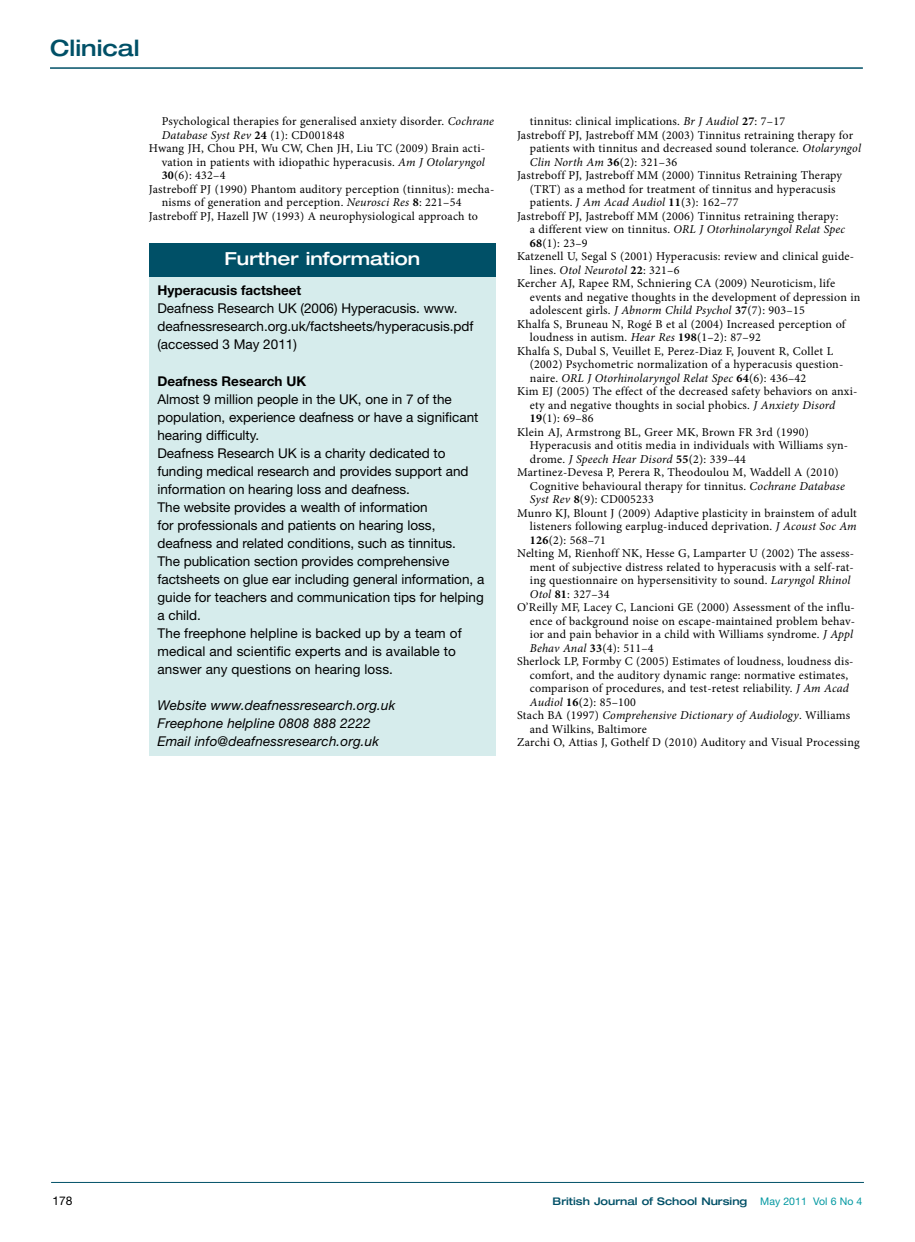
<style>
.page{position:relative;width:915px;height:1242px;background:#fff}
.page>*{position:absolute;margin:0;border:0;box-sizing:border-box;transform-origin:0 0}
.t1{font:500 expanded 22.5px "Helvetica Neue LT Std";color:#005067}
.t2{font:500 expanded 18px "Helvetica Neue LT Std";color:#fff}
.t3{font:13.5px/18px "Helvetica Neue LT Std";color:#000}
.t4{font:italic 13.5px/18px "Helvetica Neue LT Std";letter-spacing:.01em;color:#000}
.t5{font:700 13.5px "Helvetica Neue LT Std";color:#000}
.t6{font:12px "Minion Pro";letter-spacing:.02em;color:#000}
.t7{font:italic 12px "Minion Pro";letter-spacing:.01em;color:#000}
.t8{font:12px "Helvetica Neue LT Std";color:#000}
.t9{font:500 expanded 10.5px "Helvetica Neue LT Std";color:#005067}
.s1{font-style:italic}
.s2{font-weight:700;font-style:normal}
.s3{font-style:normal}
.s4{font-weight:700}
.s5{font-weight:400;font-stretch:normal;color:#0098a1}
</style>
<div class="page">
<hr style="left:51px;top:1182px;width:812px;height:1px;background:#005067">
<hr style="left:50px;top:67px;width:812px;height:2px;background:#005067">
<div style="left:149px;top:277px;width:346px;height:479px;background:#d6ecec"></div>
<div style="left:149px;top:243px;width:346px;height:34px;background:#005067"></div>
<h1 class="t1" style="left:50px;top:34px;width:91px">Clinical</h1>
<p class="t6" style="left:162px;top:113px;width:334px">Psychological therapies for generalised anxiety disorder. <span class="s1">Cochrane</span></p>
<p class="t7" style="left:162px;top:127px;width:184px">Database Syst Rev <span class="s2">24</span> <span class="s3">(1): CD001848</span></p>
<p class="t6" style="left:149px;top:140px;width:337px">Hwang JH, Chou PH, Wu CW, Chen JH, Liu TC (2009) Brain acti-</p>
<p class="t6" style="left:162px;top:154px;width:324px">vation in patients with idiopathic hyperacusis. <span class="s1">Am J Otolaryngol</span></p>
<p class="t6" style="left:162px;top:167px;width:65px"><span class="s4">30</span>(6): 432–4</p>
<p class="t6" style="left:149px;top:181px;width:347px">Jastreboff PJ (1990) Phantom auditory perception (tinnitus): mecha-</p>
<p class="t6" style="left:162px;top:194px;width:301px">nisms of generation and perception. <span class="s1">Neurosci Res</span> <span class="s4">8</span>: 221–54</p>
<p class="t6" style="left:149px;top:208px;width:330px">Jastreboff PJ, Hazell JW (1993) A neurophysiological approach to</p>
<h2 class="t2" style="left:224px;top:247px;width:197px">Further information</h2>
<p class="t5" style="left:157px;top:282px;width:145px">Hyperacusis factsheet</p>
<p class="t3" style="left:157px;top:299px;width:317px">Deafness Research UK (2006) Hyperacusis. www. deafnessresearch.org.uk/factsheets/hyperacusis.pdf (accessed 3 May 2011)</p>
<p class="t5" style="left:157px;top:372px;width:150px">Deafness Research UK</p>
<p class="t3" style="left:157px;top:389px;width:328px">Almost 9 million people in the UK, one in 7 of the population, experience deafness or have a significant hearing difficulty.<br>Deafness Research UK is a charity dedicated to funding medical research and provides support and information on hearing loss and deafness.<br>The website provides a wealth of information<br>for professionals and patients on hearing loss, deafness and related conditions, such as tinnitus.<br>The publication section provides comprehensive factsheets on glue ear including general information, a guide for teachers and communication tips for helping a child.<br>The freephone helpline is backed up by a team of medical and scientific experts and is available to answer any questions on hearing loss.</p>
<p class="t4" style="left:157px;top:695px;width:239px">Website www.deafnessresearch.org.uk<br>Freephone helpline 0808 888 2222<br>Email info@deafnessresearch.org.uk</p>
<p class="t6" style="left:529px;top:113px;width:257px">tinnitus: clinical implications. <span class="s1">Br J Audiol</span> <span class="s4">27</span>: 7–17</p>
<p class="t6" style="left:517px;top:127px;width:337px">Jastreboff PJ, Jastreboff MM (2003) Tinnitus retraining therapy for</p>
<p class="t6" style="left:529px;top:140px;width:332px">patients with tinnitus and decreased sound tolerance. <span class="s1">Otolaryngol</span></p>
<p class="t7" style="left:529px;top:154px;width:149px">Clin North Am <span class="s2">36</span><span class="s3">(2): 321–36</span></p>
<p class="t6" style="left:517px;top:167px;width:326px">Jastreboff PJ, Jastreboff MM (2000) Tinnitus Retraining Therapy</p>
<p class="t6" style="left:529px;top:181px;width:307px">(TRT) as a method for treatment of tinnitus and hyperacusis</p>
<p class="t6" style="left:529px;top:194px;width:210px">patients. <span class="s1">J Am Acad Audiol</span> <span class="s4">11</span>(3): 162–77</p>
<p class="t6" style="left:517px;top:208px;width:323px">Jastreboff PJ, Jastreboff MM (2006) Tinnitus retraining therapy:</p>
<p class="t7" style="left:529px;top:221px;width:316px"><span class="s3">a different view on tinnitus.</span> ORL J Otorhinolaryngol Relat Spec</p>
<p class="t6" style="left:529px;top:235px;width:59px"><span class="s4">68</span>(1): 23–9</p>
<p class="t6" style="left:517px;top:248px;width:338px">Katzenell U, Segal S (2001) Hyperacusis: review and clinical guide-</p>
<p class="t6" style="left:529px;top:262px;width:151px">lines. <span class="s1">Otol Neurotol</span> <span class="s4">22</span>: 321–6</p>
<p class="t6" style="left:517px;top:275px;width:319px">Kercher AJ, Rapee RM, Schniering CA (2009) Neuroticism, life</p>
<p class="t6" style="left:529px;top:289px;width:332px">events and negative thoughts in the development of depression in</p>
<p class="t6" style="left:529px;top:302px;width:276px">adolescent girls. <span class="s1">J Abnorm Child Psychol</span> <span class="s4">37</span>(7): 903–15</p>
<p class="t6" style="left:517px;top:316px;width:329px">Khalfa S, Bruneau N, Rogé B et al (2004) Increased perception of</p>
<p class="t6" style="left:529px;top:329px;width:232px">loudness in autism. <span class="s1">Hear Res</span> <span class="s4">198</span>(1–2): 87–92</p>
<p class="t6" style="left:517px;top:343px;width:317px">Khalfa S, Dubal S, Veuillet E, Perez-Diaz F, Jouvent R, Collet L</p>
<p class="t6" style="left:529px;top:356px;width:315px">(2002) Psychometric normalization of a hyperacusis question-</p>
<p class="t7" style="left:529px;top:370px;width:278px"><span class="s3">naire.</span> ORL J Otorhinolaryngol Relat Spec <span class="s2">64</span><span class="s3">(6): 436–42</span></p>
<p class="t6" style="left:517px;top:383px;width:342px">Kim EJ (2005) The effect of the decreased safety behaviors on anxi-</p>
<p class="t6" style="left:529px;top:397px;width:307px">ety and negative thoughts in social phobics. <span class="s1">J Anxiety Disord</span></p>
<p class="t6" style="left:529px;top:410px;width:65px"><span class="s4">19</span>(1): 69–86</p>
<p class="t6" style="left:517px;top:424px;width:293px">Klein AJ, Armstrong BL, Greer MK, Brown FR 3rd (1990)</p>
<p class="t6" style="left:529px;top:437px;width:320px">Hyperacusis and otitis media in individuals with Williams syn-</p>
<p class="t7" style="left:529px;top:451px;width:217px"><span class="s3">drome.</span> J Speech Hear Disord <span class="s2">55</span><span class="s3">(2): 339–44</span></p>
<p class="t6" style="left:517px;top:464px;width:323px">Martinez-Devesa P, Perera R, Theodoulou M, Waddell A (2010)</p>
<p class="t6" style="left:529px;top:478px;width:316px">Cognitive behavioural therapy for tinnitus. <span class="s1">Cochrane Database</span></p>
<p class="t6" style="left:529px;top:491px;width:126px"><span class="s1">Syst Rev</span> <span class="s4">8</span>(9): CD005233</p>
<p class="t6" style="left:517px;top:505px;width:341px">Munro KJ, Blount J (2009) Adaptive plasticity in brainstem of adult</p>
<p class="t6" style="left:529px;top:518px;width:328px">listeners following earplug-induced deprivation. <span class="s1">J Acoust Soc Am</span></p>
<p class="t6" style="left:529px;top:532px;width:77px"><span class="s4">126</span>(2): 568–71</p>
<p class="t6" style="left:517px;top:545px;width:338px">Nelting M, Rienhoff NK, Hesse G, Lamparter U (2002) The assess-</p>
<p class="t6" style="left:529px;top:559px;width:325px">ment of subjective distress related to hyperacusis with a self-rat-</p>
<p class="t6" style="left:529px;top:572px;width:322px">ing questionnaire on hypersensitivity to sound. <span class="s1">Laryngol Rhinol</span></p>
<p class="t6" style="left:529px;top:586px;width:81px"><span class="s1">Otol</span> <span class="s4">81</span>: 327–34</p>
<p class="t6" style="left:517px;top:599px;width:339px">O’Reilly MF, Lacey C, Lancioni GE (2000) Assessment of the influ-</p>
<p class="t6" style="left:529px;top:613px;width:326px">ence of background noise on escape-maintained problem behav-</p>
<p class="t6" style="left:529px;top:626px;width:324px">ior and pain behavior in a child with Williams syndrome. <span class="s1">J Appl</span></p>
<p class="t7" style="left:529px;top:640px;width:125px">Behav Anal <span class="s2">33</span><span class="s3">(4): 511–4</span></p>
<p class="t6" style="left:517px;top:653px;width:338px">Sherlock LP, Formby C (2005) Estimates of loudness, loudness dis-</p>
<p class="t6" style="left:529px;top:667px;width:319px">comfort, and the auditory dynamic range: normative estimates,</p>
<p class="t6" style="left:529px;top:680px;width:320px">comparison of procedures, and test-retest reliability. <span class="s1">J Am Acad</span></p>
<p class="t6" style="left:529px;top:694px;width:108px"><span class="s1">Audiol</span> <span class="s4">16</span>(2): 85–100</p>
<p class="t7" style="left:517px;top:707px;width:334px"><span class="s3">Stach BA (1997)</span> Comprehensive Dictionary of Audiology<span class="s3">. Williams</span></p>
<p class="t6" style="left:529px;top:721px;width:118px">and Wilkins, Baltimore</p>
<p class="t6" style="left:517px;top:734px;width:344px">Zarchi O, Attias J, Gothelf D (2010) Auditory and Visual Processing</p>
<p class="t8" style="left:53px;top:1193px;width:22px">178</p>
<p class="t9" style="left:552px;top:1195px;width:311px">British Journal of School Nursing <span class="s5">May 2011 Vol 6 No 4</span></p>
</div>
